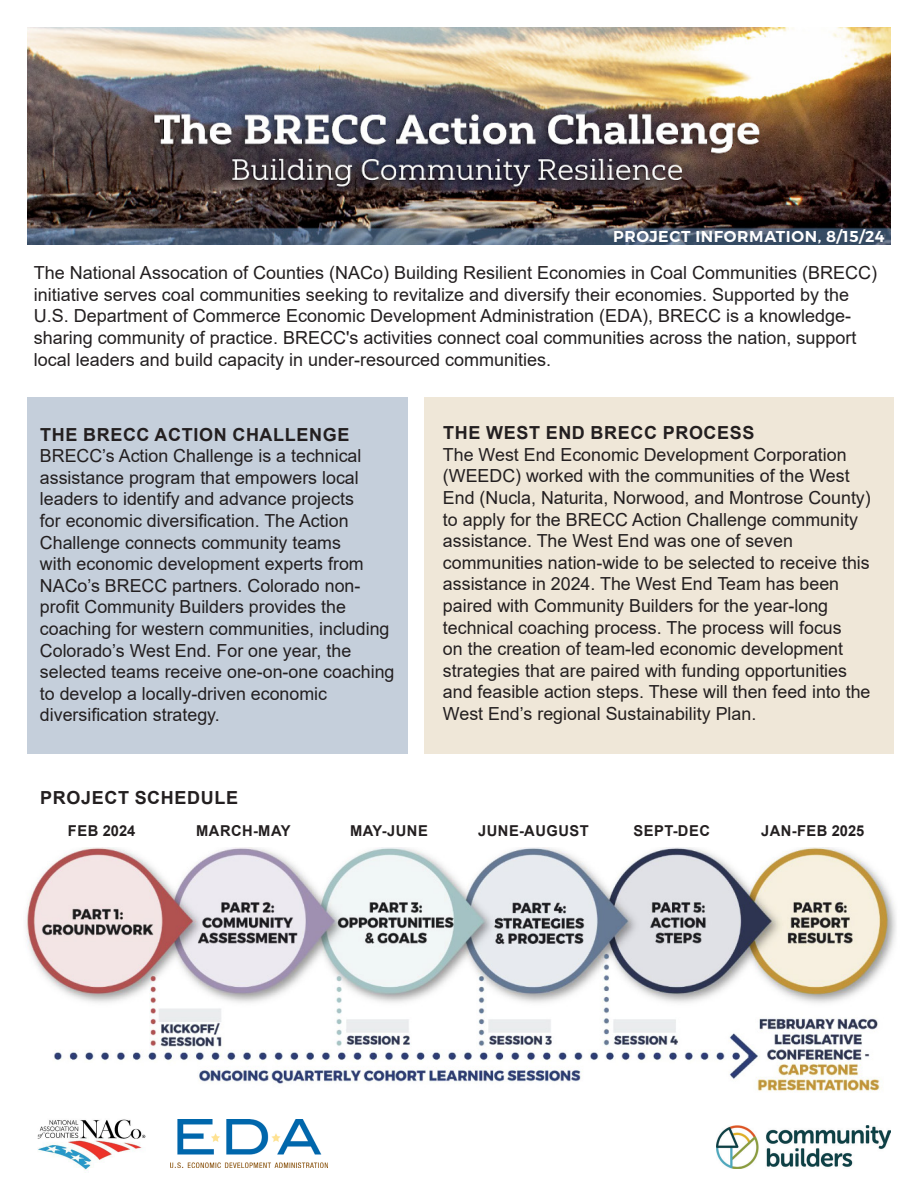
<style>
.page{position:relative;width:918px;height:1188px;background:#fff}
.page>*{position:absolute;margin:0;border:0;box-sizing:border-box;transform-origin:0 0}
.t1{font:18px/21.6px "Arial";color:#231f20}
.t2{font:700 18px "Arial";letter-spacing:.035em;color:#231f20}
.t3{font:600 15.75px "Montserrat";letter-spacing:.04em;color:#fff}
.t4{font:700 15px "Arial";letter-spacing:.035em;color:#231f20}
</style>
<div class="page">
<div style="left:27px;top:397px;width:380px;height:356px;background:#c5cfdb"></div>
<div style="left:424px;top:397px;width:470px;height:356px;background:#efe7d8"></div>
<img style="left:27px;top:27px;width:864px;height:218px">
<img style="left:26px;top:847px;width:870px;height:244px">
<img style="left:716px;top:1126px;width:175px;height:42px">
<img style="left:170px;top:1120px;width:158px;height:48px">
<img style="left:37px;top:1119px;width:109px;height:52px">
<p class="t3" style="left:613px;top:227px;width:273px">PROJECT INFORMATION, 8/15/24</p>
<p class="t1" style="left:34px;top:262px;width:845px">The National Assocation of Counties (NACo) Building Resilient Economies in Coal Communities (BRECC) initiative serves coal communities seeking to revitalize and diversify their economies. Supported by the U.S. Department of Commerce Economic Development Administration (EDA), BRECC is a knowledge&shy;sharing community of practice. BRECC's activities connect coal communities across the nation, support local leaders and build capacity in under-resourced communities.</p>
<p class="t2" style="left:40px;top:422px;width:311px">THE BRECC ACTION CHALLENGE</p>
<p class="t1" style="left:40px;top:445px;width:356px">BRECC’s Action Challenge is a technical assistance program that empowers local leaders to identify and advance projects<br>for economic diversification. The Action Challenge connects community teams<br>with economic development experts from NACo’s BRECC partners. Colorado non&shy;profit Community Builders provides the coaching for western communities, including Colorado’s West End. For one year, the selected teams receive one-on-one coaching to develop a locally-driven economic diversification strategy.</p>
<p class="t2" style="left:40px;top:785px;width:199px">PROJECT SCHEDULE</p>
<p class="t2" style="left:443px;top:420px;width:313px">THE WEST END BRECC PROCESS</p>
<p class="t1" style="left:443px;top:443px;width:429px">The West End Economic Development Corporation (WEEDC) worked with the communities of the West End (Nucla, Naturita, Norwood, and Montrose County) to apply for the BRECC Action Challenge community assistance. The West End was one of seven communities nation-wide to be selected to receive this assistance in 2024. The West End Team has been paired with Community Builders for the year-long technical coaching process. The process will focus<br>on the creation of team-led economic development strategies that are paired with funding opportunities and feasible action steps. These will then feed into the West End’s regional Sustainability Plan.</p>
<p class="t4" style="left:68px;top:820px;width:69px">FEB 2024</p>
<p class="t4" style="left:196px;top:820px;width:96px">MARCH-MAY</p>
<p class="t4" style="left:350px;top:820px;width:79px">MAY-JUNE</p>
<p class="t4" style="left:478px;top:820px;width:112px">JUNE-AUGUST</p>
<p class="t4" style="left:633px;top:820px;width:78px">SEPT-DEC</p>
<p class="t4" style="left:761px;top:820px;width:105px">JAN-FEB 2025</p>
</div>
